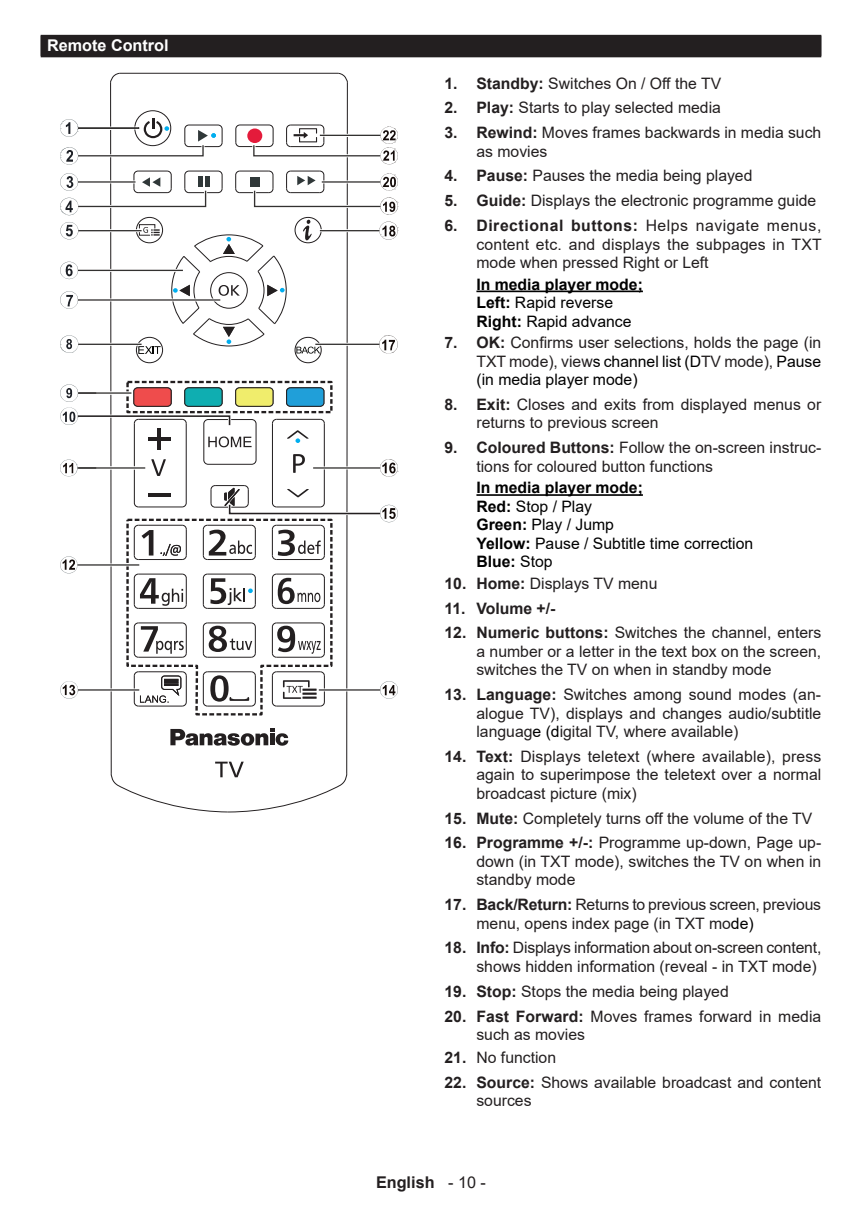
<style>
.page{position:relative;width:862px;height:1212px;background:#fff}
.page>*{position:absolute;margin:0;border:0;box-sizing:border-box;transform-origin:0 0}
.t1{font:700 16.2px "Arial";color:#fff}
.t2{font:700 16.2px "Arial";color:#231f20}
.t3{font:15.75px/18.4px "Arial";color:#231f20}
.t4{font:15.75px/18.4px "Arial";color:#000}
.t5{font:700 15.75px/18.4px "Arial";color:#000}
.t6{font:700 15.75px "Arial";color:#231f20}
.s1{font-weight:700}
.s2{font-weight:400}
.s3{color:#000}
</style>
<div class="page">
<div style="left:41px;top:35px;width:779px;height:22px;background:#231f20"></div>
<svg style="left:338px;top:73px;width:9px;height:9px"></svg>
<hr style="left:346px;top:82px;width:1px;height:692px;background:#231f20">
<hr style="left:110px;top:82px;width:1px;height:692px;background:#231f20">
<svg style="left:110px;top:73px;width:10px;height:10px"></svg>
<hr style="left:120px;top:73px;width:218px;height:1px;background:#231f20">
<div style="left:134px;top:110px;width:37px;height:36px;border:1px solid #231f20;border-radius:50%"></div>
<svg style="left:286px;top:387px;width:38px;height:20px"></svg>
<div style="left:136px;top:337px;width:27px;height:26px;border:1px solid #231f20;border-radius:50%"></div>
<div style="left:294px;top:337px;width:27px;height:26px;border:1px solid #231f20;border-radius:50%"></div>
<hr style="left:134px;top:423px;width:1px;height:80px;background:#231f20">
<hr style="left:186px;top:423px;width:1px;height:80px;background:#231f20">
<hr style="left:272px;top:423px;width:1px;height:80px;background:#231f20">
<hr style="left:276px;top:419px;width:44px;height:1px;background:#231f20">
<hr style="left:324px;top:423px;width:1px;height:80px;background:#231f20">
<svg style="left:170px;top:729px;width:118px;height:17px"></svg>
<svg style="left:111px;top:762px;width:236px;height:50px"></svg>
<svg style="left:293px;top:454px;width:12px;height:19px"></svg>
<hr style="left:148px;top:437px;width:22px;height:3px;background:#231f20">
<svg style="left:151px;top:459px;width:15px;height:17px"></svg>
<hr style="left:157px;top:428px;width:4px;height:22px;background:#231f20">
<svg style="left:287px;top:430px;width:21px;height:13px"></svg>
<div style="left:203px;top:419px;width:53px;height:46px;border:1px solid #231f20;border-radius:4px"></div>
<svg style="left:208px;top:436px;width:43px;height:11px"></svg>
<svg style="left:60px;top:459px;width:17px;height:17px"></svg>
<svg style="left:60px;top:681px;width:18px;height:18px"></svg>
<svg style="left:380px;top:459px;width:18px;height:18px"></svg>
<svg style="left:60px;top:118px;width:162px;height:47px"></svg>
<hr style="left:96px;top:688px;width:44px;height:3px;background:#fff">
<hr style="left:78px;top:689px;width:61px;height:2px;background:#333130">
<hr style="left:312px;top:466px;width:49px;height:3px;background:#fff">
<hr style="left:313px;top:467px;width:67px;height:2px;background:#333130">
<hr style="left:96px;top:466px;width:50px;height:3px;background:#fff">
<hr style="left:77px;top:467px;width:68px;height:2px;background:#333130">
<div style="left:286px;top:388px;width:38px;height:18px;background:#209fd9;border-radius:4px"></div>
<div style="left:286px;top:388px;width:38px;height:18px;border:1px solid #231f20;border-radius:4px"></div>
<svg style="left:60px;top:171px;width:338px;height:183px"></svg>
<hr style="left:96px;top:298px;width:121px;height:3px;background:#fff">
<hr style="left:78px;top:299px;width:142px;height:2px;background:#333130">
<div style="left:126px;top:381px;width:206px;height:32px;border:2px dashed #231f20"></div>
<svg style="left:60px;top:384px;width:217px;height:44px"></svg>
<svg style="left:125px;top:485px;width:273px;height:232px"></svg>
<svg style="left:60px;top:556px;width:17px;height:17px"></svg>
<hr style="left:96px;top:563px;width:44px;height:3px;background:#fff">
<hr style="left:77px;top:564px;width:62px;height:2px;background:#333130">
<svg style="left:235px;top:125px;width:163px;height:39px"></svg>
<hr style="left:476px;top:291px;width:166px;height:1px;background:#000">
<hr style="left:476px;top:494px;width:166px;height:2px;background:#000">
<p class="t1" style="left:47px;top:34px;width:123px">Remote Control</p>
<p class="t3" style="left:444px;top:74px;width:278px"><span class="s1">1. Standby:</span> Switches On / Off the TV</p>
<p class="t3" style="left:444px;top:98px;width:278px"><span class="s1">2. Play:</span> Starts to play selected media</p>
<p class="t3" style="left:476px;top:123px;width:346px;text-indent:-32px"><span class="s1">3. Rewind:</span> Moves frames backwards in media such as movies</p>
<p class="t3" style="left:444px;top:167px;width:309px"><span class="s1">4. Pause:</span> Pauses the media being played</p>
<p class="t3" style="left:444px;top:191px;width:373px"><span class="s1">5. Guide:</span> Displays the electronic programme guide</p>
<p class="t3" style="left:476px;top:216px;width:346px;text-align:justify;text-indent:-32px"><span class="s1">6. Directional buttons:</span> Helps navigate menus, content etc. and displays the subpages in TXT mode when pressed Right or Left</p>
<p class="t5" style="left:476px;top:275px;width:168px">In media player mode;<br>Left: <span class="s2">Rapid reverse<br></span>Right: <span class="s2">Rapid advance</span></p>
<p class="t3" style="left:476px;top:333px;width:346px;text-align:justify;text-indent:-32px"><span class="s1">7. OK:</span> Confirms user selections, holds the page (in TXT mode), view<span class="s3">s channel list (D</span>TV mode), <span class="s3">Pause (in media player mode)</span></p>
<p class="t3" style="left:476px;top:395px;width:346px;text-indent:-32px"><span class="s1">8. Exit:</span> Closes and exits from displayed menus or returns to previous screen</p>
<p class="t3" style="left:476px;top:438px;width:346px;text-indent:-32px"><span class="s1">9. Coloured Buttons:</span> Follow the on-screen instruc&shy;tions for coloured button functions</p>
<p class="t4" style="left:476px;top:478px;width:278px"><span class="s1">In media player mode;<br>Red:</span> Stop / Play<br><span class="s1">Green:</span> Play / Jump<br><span class="s1">Yellow:</span> Pause / Subtitle time correction<br><span class="s1">Blue:</span> Stop</p>
<p class="t3" style="left:444px;top:574px;width:214px"><span class="s1">10. Home:</span> Displays TV menu</p>
<p class="t6" style="left:444px;top:597px;width:112px">11. Volume +/-</p>
<p class="t3" style="left:476px;top:623px;width:346px;text-align:justify;text-indent:-32px"><span class="s1">12. Numeric buttons:</span> Switches the channel, enters a number or a letter in the text box on the screen, switches the TV on when in standby mode</p>
<p class="t3" style="left:476px;top:685px;width:346px;text-align:justify;text-indent:-32px"><span class="s1">13. Language:</span> Switches among sound modes (an&shy;alogue TV), displays and changes audio/subtitle languag<span class="s3">e (d</span>igital TV, where available)</p>
<p class="t3" style="left:476px;top:747px;width:346px;text-align:justify;text-indent:-32px"><span class="s1">14. Text:</span> Displays teletext (where available), press again to superimpose the teletext over a normal broadcast picture (mix)</p>
<p class="t3" style="left:444px;top:809px;width:369px"><span class="s1">15. Mute:</span> Completely turns off the volume of the TV</p>
<p class="t3" style="left:476px;top:833px;width:346px;text-align:justify;text-indent:-32px"><span class="s1">16. Programme +/-:</span> Programme up-down, Page up&shy;down (in TXT mode), switches the TV on when in standby mode</p>
<p class="t3" style="left:476px;top:895px;width:346px;text-indent:-32px"><span class="s1">17. Back/Return:</span> Returns to previous screen, previous menu, opens index page (in TXT mo<span class="s3">de)</span></p>
<p class="t3" style="left:444px;top:938px;width:378px;text-align:right"><span class="s1">18. Info:</span> Displays information about on-screen content, shows hidden information (reveal - in TXT mode)</p>
<p class="t3" style="left:444px;top:982px;width:286px"><span class="s1">19. Stop:</span> Stops the media being played</p>
<p class="t3" style="left:476px;top:1007px;width:346px;text-indent:-32px"><span class="s1">20. Fast Forward:</span> Moves frames forward in media such as movies</p>
<p class="t3" style="left:444px;top:1048px;width:113px"><span class="s1">21.</span> No function</p>
<p class="t3" style="left:476px;top:1073px;width:346px;text-indent:-32px"><span class="s1">22. Source:</span> Shows available broadcast and content sources</p>
<p class="t2" style="left:376px;top:1171px;width:111px">English <span class="s2">- 10 -</span></p>
</div>
